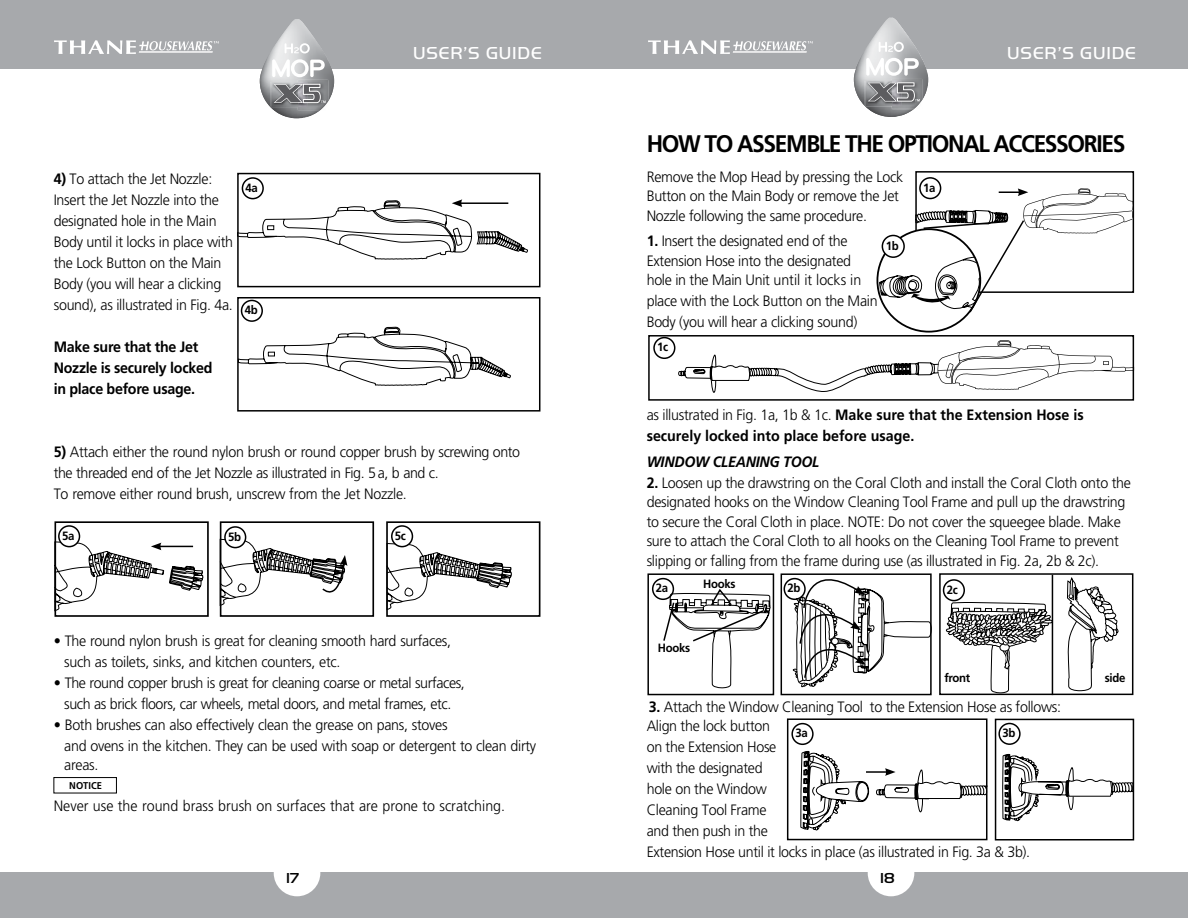
<style>
.page{position:relative;width:1188px;height:918px;background:#fff}
.page>*{position:absolute;margin:0;border:0;box-sizing:border-box;transform-origin:0 0}
.t1{font:700 24px "Frutiger";color:#000;scale:.95 1}
.t2{font:18px "Handel Got D Ligh";letter-spacing:.05em;color:#fff}
.t3{font:300 15px/21px "Frutiger";letter-spacing:-.02em;color:#000;scale:.95 1}
.t4{font:700 15px/21px "Frutiger";color:#000;scale:.95 1}
.t5{font:300 15px "Frutiger";color:#000;scale:.95 1}
.t6{font:700 15px/21px "Frutiger";letter-spacing:-.02em;color:#000;scale:.95 1}
.t7{font:italic 700 15px "Frutiger";color:#000;scale:.95 1}
.t8{font:500 15px "Handel Got D";color:#000}
.t9{font:700 12px "Frutiger";letter-spacing:-.03em;color:#000;scale:.95 1}
.t10{font:700 9.9px "Frutiger";color:#000;scale:.95 1}
.s1{font-weight:700}
.s2{font-family:"Times";font-size:11.1px;color:#fff}
.s3{font-weight:300}
</style>
<div class="page">
<div style="left:653px;top:337px;width:22px;height:22px;border:2px solid #000;border-radius:50%"></div>
<div style="left:0;top:0;width:603px;height:69px;background:#a7a9ac"></div>
<div style="left:0;top:872px;width:603px;height:46px;background:#a7a9ac"></div>
<div style="left:274px;top:850px;width:46px;height:46px;background:#fff;border-radius:50%"></div>
<svg style="left:54px;top:40px;width:165px;height:14px"></svg>
<hr style="left:139px;top:51px;width:74px;height:2px;background:#fff">
<div style="left:585px;top:0;width:603px;height:69px;background:#a7a9ac"></div>
<div style="left:585px;top:872px;width:603px;height:46px;background:#a7a9ac"></div>
<svg style="left:648px;top:40px;width:165px;height:14px"></svg>
<hr style="left:733px;top:51px;width:74px;height:2px;background:#fff">
<img style="left:854px;top:18px;width:74px;height:99px">
<svg style="left:879px;top:42px;width:25px;height:10px"></svg>
<svg style="left:866px;top:58px;width:53px;height:18px"></svg>
<img style="left:865px;top:80px;width:27px;height:26px">
<img style="left:892px;top:79px;width:30px;height:3px">
<svg style="left:868px;top:82px;width:54px;height:27px"></svg>
<img style="left:260px;top:19px;width:74px;height:99px">
<svg style="left:285px;top:43px;width:25px;height:10px"></svg>
<svg style="left:272px;top:59px;width:53px;height:18px"></svg>
<img style="left:271px;top:82px;width:27px;height:25px">
<img style="left:298px;top:80px;width:30px;height:4px">
<svg style="left:274px;top:84px;width:54px;height:26px"></svg>
<div style="left:54px;top:777px;width:63px;height:16px;border:1px solid #000"></div>
<div style="left:237px;top:173px;width:303px;height:114px;border:2px solid #000"></div>
<div style="left:242px;top:177px;width:22px;height:22px;border:2px solid #000;border-radius:50%"></div>
<div style="left:237px;top:297px;width:303px;height:115px;border:2px solid #000"></div>
<div style="left:241px;top:300px;width:22px;height:22px;border:2px solid #000;border-radius:50%"></div>
<svg style="left:238px;top:326px;width:273px;height:60px"></svg>
<svg style="left:237px;top:199px;width:291px;height:61px"></svg>
<div style="left:54px;top:521px;width:155px;height:96px;border:2px solid #000"></div>
<div style="left:220px;top:521px;width:154px;height:96px;border:2px solid #000"></div>
<div style="left:386px;top:521px;width:154px;height:96px;border:2px solid #000"></div>
<svg style="left:386px;top:543px;width:129px;height:74px"></svg>
<svg style="left:54px;top:541px;width:153px;height:71px"></svg>
<svg style="left:219px;top:539px;width:130px;height:78px"></svg>
<div style="left:59px;top:526px;width:21px;height:21px;background:#fff;border-radius:50%"></div>
<div style="left:58px;top:525px;width:22px;height:22px;border:2px solid #000;border-radius:50%"></div>
<div style="left:225px;top:527px;width:21px;height:21px;background:#fff;border-radius:50%"></div>
<div style="left:224px;top:526px;width:22px;height:22px;border:2px solid #000;border-radius:50%"></div>
<div style="left:392px;top:526px;width:20px;height:21px;background:#fff;border-radius:50%"></div>
<div style="left:391px;top:525px;width:22px;height:22px;border:2px solid #000;border-radius:50%"></div>
<svg style="left:678px;top:171px;width:456px;height:230px"></svg>
<div style="left:939px;top:573px;width:194px;height:122px;border:2px solid #000"></div>
<div style="left:943px;top:579px;width:22px;height:22px;border:2px solid #000;border-radius:50%"></div>
<div style="left:647px;top:573px;width:127px;height:122px;border:2px solid #000"></div>
<div style="left:652px;top:578px;width:22px;height:22px;border:2px solid #000;border-radius:50%"></div>
<div style="left:781px;top:573px;width:151px;height:122px;border:2px solid #000"></div>
<div style="left:784px;top:578px;width:22px;height:22px;border:2px solid #000;border-radius:50%"></div>
<svg style="left:791px;top:573px;width:141px;height:115px"></svg>
<svg style="left:662px;top:581px;width:109px;height:107px"></svg>
<svg style="left:946px;top:591px;width:106px;height:102px"></svg>
<hr style="left:1052px;top:575px;width:1px;height:120px;background:#000">
<svg style="left:1067px;top:577px;width:52px;height:114px"></svg>
<div style="left:787px;top:718px;width:200px;height:122px;border:2px solid #000"></div>
<div style="left:791px;top:723px;width:23px;height:22px;border:2px solid #000;border-radius:50%"></div>
<svg style="left:800px;top:728px;width:188px;height:169px"></svg>
<div style="left:995px;top:719px;width:139px;height:122px;border:2px solid #000"></div>
<div style="left:998px;top:723px;width:23px;height:22px;border:2px solid #000;border-radius:50%"></div>
<svg style="left:1002px;top:754px;width:132px;height:68px"></svg>
<p class="t3" style="left:54px;top:168px;width:190px"><span class="s1">4)</span> To attach the Jet Nozzle:<br>Insert the Jet Nozzle into the designated hole in the Main<br>Body until it locks in place with the Lock Button on the Main<br>Body (you will hear a clicking sound), as illustrated in Fig. 4a.</p>
<p class="t6" style="left:54px;top:336px;width:168px">Make sure that the Jet<br>Nozzle is securely locked in place before usage.</p>
<p class="t9" style="left:246px;top:181px;width:14px">4a</p>
<p class="t9" style="left:245px;top:303px;width:15px">4b</p>
<p class="t2" style="left:413px;top:43px;width:130px">USER’S GUIDE</p>
<p class="t3" style="left:54px;top:441px;width:492px"><span class="s1">5)</span> Attach either the round nylon brush or round copper brush by screwing onto the threaded end of the Jet Nozzle as illustrated in Fig. 5a, b and c.<br>To remove either round brush, unscrew from the Jet Nozzle.</p>
<p class="t9" style="left:62px;top:529px;width:14px">5a</p>
<p class="t9" style="left:228px;top:530px;width:15px">5b</p>
<p class="t9" style="left:395px;top:529px;width:13px">5c</p>
<p class="t3" style="left:64px;top:630px;width:409px;text-indent:-11px">• The round nylon brush is great for cleaning smooth hard surfaces, such as toilets, sinks, and kitchen counters, etc.</p>
<p class="t3" style="left:54px;top:672px;width:434px;text-align:center">• The round copper brush is great for cleaning coarse or metal surfaces, such as brick floors, car wheels, metal doors, and metal frames, etc.</p>
<p class="t3" style="left:64px;top:714px;width:498px;text-indent:-11px">• Both brushes can also effectively clean the grease on pans, stoves<br>and ovens in the kitchen. They can be used with soap or detergent to clean dirty</p>
<p class="t3" style="left:64px;top:755px;width:37px">areas.</p>
<p class="t5" style="left:54px;top:797px;width:477px">Never use the round brass brush on surfaces that are prone to scratching.</p>
<p class="t10" style="left:61px;top:780px;width:45px"><span class="s2">!</span> NOTICE</p>
<p class="t2" style="left:1007px;top:43px;width:130px">USER’S GUIDE</p>
<h1 class="t1" style="left:647px;top:130px;width:30px">Howtoassemblethe</h1>
<h1 class="t1" style="left:888px;top:130px;width:31px">Optionalaccessories</h1>
<p class="t9" style="left:923px;top:180px;width:14px">1a</p>
<p class="t3" style="left:647px;top:167px;width:272px;line-height:19.5px">Remove the Mop Head by pressing the Lock<br>Button on the Main Body or remove the Jet<br>Nozzle following the same procedure.</p>
<p class="t3" style="left:647px;top:232px;width:227px;line-height:19.5px"><span class="s1">1.</span> Insert the designated end of the<br>Extension Hose into the designated hole in the Main Unit until it locks in</p>
<p class="t3" style="left:647px;top:291px;width:245px">place with the Lock Button on the Main<br>Body (you will hear a clicking sound)</p>
<p class="t9" style="left:886px;top:238px;width:15px">1b</p>
<p class="t9" style="left:657px;top:340px;width:13px">1c</p>
<p class="t4" style="left:647px;top:405px;width:462px"><span class="s3">as illustrated in Fig. 1a, 1b &amp; 1c.</span> Make sure that the Extension Hose is securely locked into place before usage.</p>
<p class="t7" style="left:647px;top:453px;width:25px">WINDOW</p>
<p class="t7" style="left:713px;top:453px;width:18px">CLEANING</p>
<p class="t7" style="left:783px;top:453px;width:19px">TOOL</p>
<p class="t3" style="left:647px;top:473px;width:511px;line-height:19.5px"><span class="s1">2.</span> Loosen up the drawstring on the Coral Cloth and install the Coral Cloth onto the designated hooks on the Window Cleaning Tool Frame and pull up the drawstring to secure the Coral Cloth in place. NOTE: Do not cover the squeegee blade. Make sure to attach the Coral Cloth to all hooks on the Cleaning Tool Frame to prevent slipping or falling from the frame during use (as illustrated in Fig. 2a, 2b &amp; 2c).</p>
<p class="t9" style="left:703px;top:576px;width:35px">Hooks</p>
<p class="t9" style="left:788px;top:581px;width:15px">2b</p>
<p class="t9" style="left:656px;top:581px;width:14px">2a</p>
<p class="t9" style="left:947px;top:583px;width:13px">2c</p>
<p class="t9" style="left:658px;top:641px;width:35px">Hooks</p>
<p class="t9" style="left:944px;top:671px;width:29px">front</p>
<p class="t9" style="left:1105px;top:671px;width:23px">side</p>
<p class="t3" style="left:649px;top:697px;width:435px"><span class="s1">3.</span> Attach the Window Cleaning Tool to the Extension Hose as follows:</p>
<p class="t3" style="left:647px;top:715px;width:405px">Align the lock button<br>on the Extension Hose<br>with the designated<br>hole on the Window<br>Cleaning Tool Frame<br>and then push in the<br>Extension Hose until it locks in place (as illustrated in Fig. 3a &amp; 3b).</p>
<p class="t9" style="left:795px;top:726px;width:14px">3a</p>
<p class="t9" style="left:1002px;top:726px;width:15px">3b</p>
<p class="t8" style="left:286px;top:869px;width:22px">20</p>
<p class="t8" style="left:286px;top:869px;width:15px">17</p>
<p class="t8" style="left:880px;top:869px;width:16px">18</p>
<p class="t8" style="left:880px;top:869px;width:22px">20</p>
</div>
